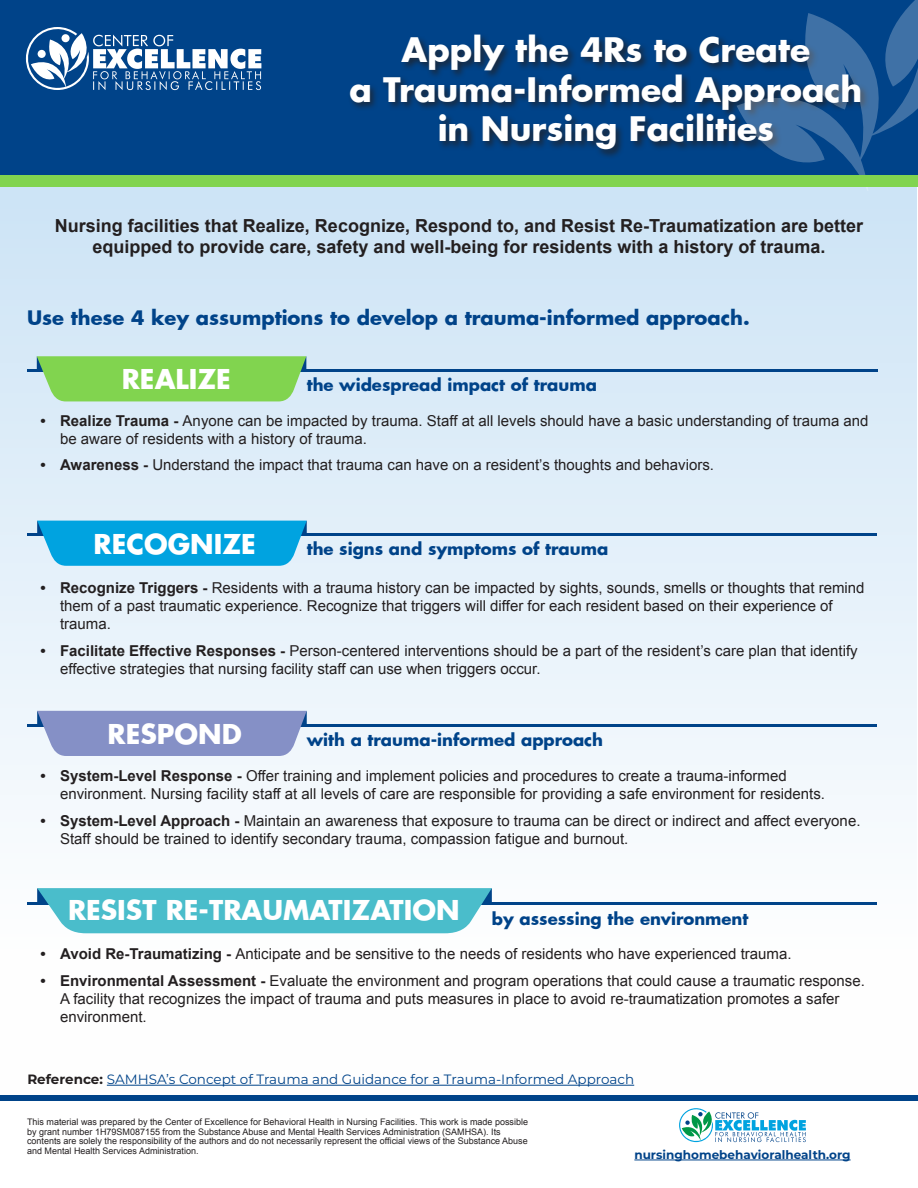
<style>
.page{position:relative;width:918px;height:1188px;background:#fff}
.page>*{position:absolute;margin:0;border:0;box-sizing:border-box;transform-origin:0 0}
.t1{font:700 33px/39.6px "Futura";color:#fff;text-align:center}
.No_Spacing{font:700 26.7px "Futura";color:#fff}
.No_Spacing-2{font:700 19.5px "Futura";color:#004389}
.No_Spacing-3{font:700 18px/21.6px "Arial";color:#231f20;text-align:center}
.No_Spacing-4{font:700 16.5px "Futura";color:#004389}
.No_Spacing-5{font:15px/18px "Arial";color:#231f20}
.No_Spacing-6{font:13.5px "Montserrat";color:#004389}
.t2{font:700 12px "Montserrat";color:#004389}
.t3{font:9px/9.8px "Arial";color:#231f20}
.s1{font-weight:700}
.s2{font-weight:700;color:#231f20}
</style>
<div class="page">
<div style="left:1px;top:187px;width:916px;height:908px;background:linear-gradient(to bottom,#cbe3f5,#fff)"></div>
<div style="left:0;top:0;width:918px;height:175px;background:#004389"></div>
<div style="left:348px;top:32px;width:522px;height:128px;background:#231f20;opacity:.75"></div>
<svg style="left:25px;top:27px;width:236px;height:63px"></svg>
<svg style="left:737px;top:0;width:181px;height:191px"></svg>
<div style="left:0;top:175px;width:918px;height:12px;background:#81d44f"></div>
<hr style="left:634px;top:1160px;width:217px;height:1px;background:#004389">
<div style="left:0;top:1096px;width:918px;height:5px;background:#004389"></div>
<svg style="left:679px;top:1108px;width:127px;height:34px"></svg>
<hr style="left:107px;top:1085px;width:527px;height:1px;background:#004389">
<hr style="left:27px;top:370px;width:851px;height:2px;background:#004389">
<svg style="left:37px;top:356px;width:269px;height:45px;background:#85d45a"></svg>
<hr style="left:27px;top:534px;width:849px;height:2px;background:#004389">
<svg style="left:37px;top:521px;width:270px;height:45px;background:#0fa7e1"></svg>
<hr style="left:27px;top:724px;width:849px;height:2px;background:#004389">
<svg style="left:37px;top:711px;width:270px;height:45px;background:#8a95c8"></svg>
<hr style="left:27px;top:903px;width:849px;height:2px;background:#004389">
<svg style="left:37px;top:888px;width:455px;height:45px;background:#54bfcd"></svg>
<p class="t1" style="left:349px;top:29px;width:514px">Apply the 4Rs to Create<br>a Trauma-Informed Approach in Nursing Facilities</p>
<p class="No_Spacing-3" style="left:55px;top:215px;width:810px">Nursing facilities that Realize, Recognize, Respond to, and Resist Re-Traumatization are better equipped to provide care, safety and well-being for residents with a history of trauma.</p>
<p class="No_Spacing-2" style="left:27px;top:304px;width:724px">Use these 4 key assumptions to develop a trauma-informed approach.</p>
<p class="No_Spacing" style="left:122px;top:361px;width:111px">REALIZE</p>
<p class="No_Spacing-4" style="left:307px;top:373px;width:292px">the widespread impact of trauma</p>
<p class="No_Spacing-5" style="left:60px;top:412px;width:810px;text-indent:-20px"><span class="s1">• Realize Trauma -</span> Anyone can be impacted by trauma. Staff at all levels should have a basic understanding of trauma and be aware of residents with a history of trauma.</p>
<p class="No_Spacing-5" style="left:40px;top:456px;width:675px"><span class="s1">• Awareness -</span> Understand the impact that trauma can have on a resident’s thoughts and behaviors.</p>
<p class="No_Spacing" style="left:94px;top:525px;width:164px">RECOGNIZE</p>
<p class="No_Spacing-4" style="left:307px;top:537px;width:303px">the signs and symptoms of trauma</p>
<p class="No_Spacing-5" style="left:60px;top:579px;width:806px;text-indent:-20px"><span class="s1">• Recognize Triggers -</span> Residents with a trauma history can be impacted by sights, sounds, smells or thoughts that remind them of a past traumatic experience. Recognize that triggers will differ for each resident based on their experience of trauma.</p>
<p class="No_Spacing-5" style="left:60px;top:642px;width:799px;text-indent:-20px"><span class="s1">• Facilitate Effective Responses -</span> Person-centered interventions should be a part of the resident’s care plan that identify effective strategies that nursing facility staff can use when triggers occur.</p>
<p class="No_Spacing" style="left:108px;top:715px;width:136px">RESPOND</p>
<p class="No_Spacing-4" style="left:307px;top:728px;width:298px">with a trauma-informed approach</p>
<p class="No_Spacing-5" style="left:60px;top:767px;width:767px;text-indent:-20px"><span class="s1">• System-Level Response -</span> Offer training and implement policies and procedures to create a trauma-informed environment. Nursing facility staff at all levels of care are responsible for providing a safe environment for residents.</p>
<p class="No_Spacing-5" style="left:60px;top:812px;width:802px;text-indent:-20px"><span class="s1">• System-Level Approach -</span> Maintain an awareness that exposure to trauma can be direct or indirect and affect everyone.<br>Staff should be trained to identify secondary trauma, compassion fatigue and burnout.</p>
<p class="No_Spacing" style="left:68px;top:891px;width:393px">RESIST RE-TRAUMATIZATION</p>
<p class="No_Spacing-4" style="left:492px;top:907px;width:258px">by assessing the environment</p>
<p class="No_Spacing-5" style="left:40px;top:945px;width:753px"><span class="s1">• Avoid Re-Traumatizing -</span> Anticipate and be sensitive to the needs of residents who have experienced trauma.</p>
<p class="No_Spacing-5" style="left:60px;top:972px;width:806px;text-indent:-20px"><span class="s1">• Environmental Assessment -</span> Evaluate the environment and program operations that could cause a traumatic response.<br>A facility that recognizes the impact of trauma and puts measures in place to avoid re-traumatization promotes a safer environment.</p>
<p class="No_Spacing-6" style="left:27px;top:1070px;width:608px"><span class="s2">Reference:</span> SAMHSA’s Concept of Trauma and Guidance for a Trauma-Informed Approach</p>
<p class="t3" style="left:27px;top:1117px;width:503px">This material was prepared by the Center of Excellence for Behavioral Health in Nursing Facilities. This work is made possible by grant number 1H79SM087155 from the Substance Abuse and Mental Health Services Administration (SAMHSA). Its contents are solely the responsibility of the authors and do not necessarily represent the official views of the Substance Abuse and Mental Health Services Administration.</p>
<p class="t2" style="left:634px;top:1146px;width:218px">nursinghomebehavioralhealth.org</p>
</div>
